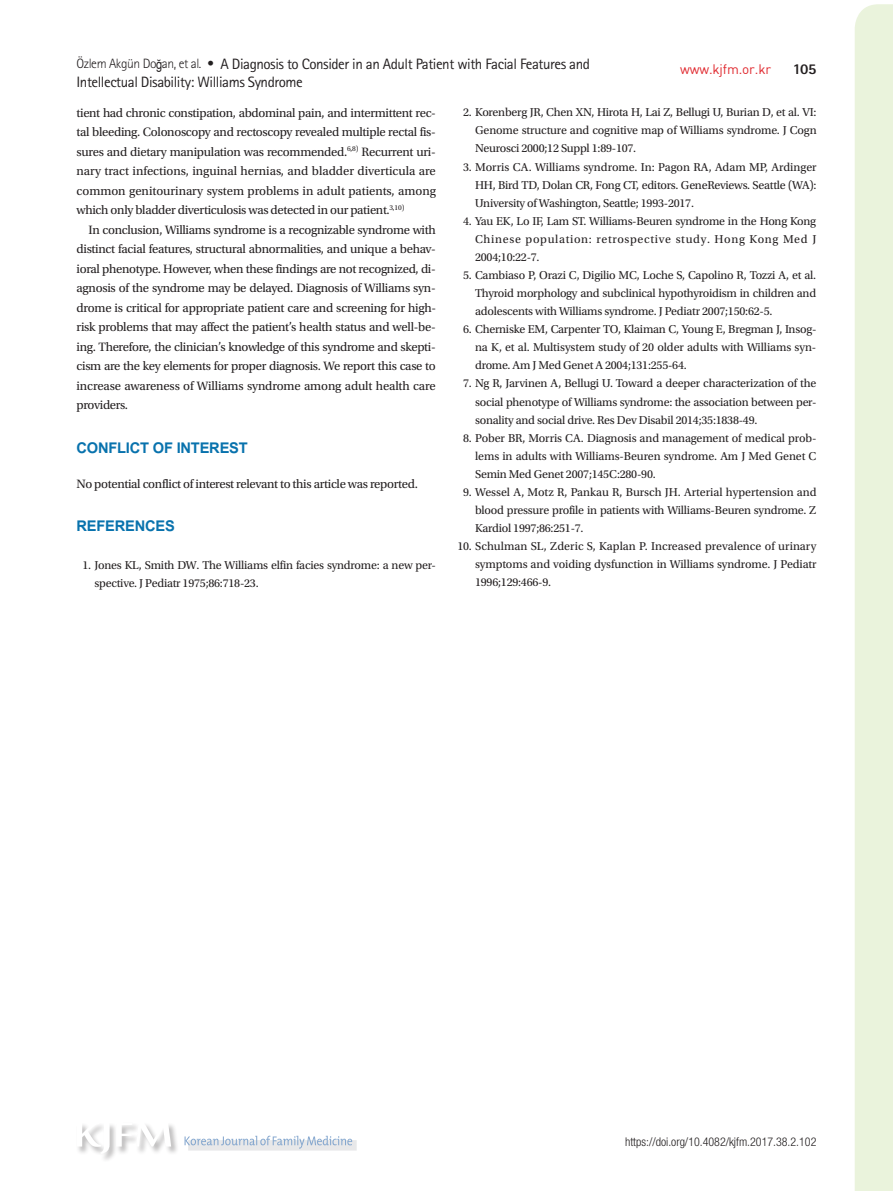
<style>
.page{position:relative;width:893px;height:1191px;background:#fff}
.page>*{position:absolute;margin:0;border:0;box-sizing:border-box;transform-origin:0 0}
.t1{font:700 20.4px "Utsaah";letter-spacing:-.01em;color:#0872ad}
.t2{font:15px/18px "Rotis Sans Serif Std";letter-spacing:-.03em;color:#231f20}
.t3{font:800 15px "Rotis Sans Serif Std";color:#231f20}
.t4{font:13.5px "Dinreg";letter-spacing:-.01em;color:#e02a30}
.t5{font:12.75px/19.5px "Utopia Std";letter-spacing:-.025em;color:#231f20;text-align:justify}
.t6{font:12px/18px "Utopia Std";letter-spacing:-.02em;color:#231f20;text-align:justify}
.t7{font:300 condensed 12px "Helvetica Neue LT Std";color:#231f20}
.s1{font-weight:300;font-size:13.5px}
.s2{font-family:"Arial Narrow";font-size:13.5px}
</style>
<div class="page">
<div style="left:855px;top:4px;width:38px;height:1187px;background:#eaf3dc"></div>
<div style="left:188px;top:1140px;width:169px;height:10px;background:#e8e8e9"></div>
<svg style="left:185px;top:1135px;width:167px;height:13px"></svg>
<div style="left:76px;top:1122px;width:104px;height:40px;background:#231f20;opacity:.3"></div>
<svg style="left:77px;top:1122px;width:94px;height:32px"></svg>
<p class="t2" style="left:77px;top:55px;width:515px"><span class="s1">Özlem Akgün Do</span><span class="s2">ğ</span><span class="s1">an, et al. •</span> A Diagnosis to Consider in an Adult Patient with Facial Features and<br>Intellectual Disability: Williams Syndrome</p>
<p class="t4" style="left:680px;top:61px;width:93px">www.kjfm.or.kr</p>
<p class="t3" style="left:793px;top:60px;width:25px">105</p>
<p class="t5" style="left:77px;top:103px;width:361px">tient had chronic constipation, abdominal pain, and intermittent rec&shy;tal bleeding. Colonoscopy and rectoscopy revealed multiple rectal fis&shy;sures and dietary manipulation was recommended.<sup>6,8)</sup> Recurrent uri&shy;nary tract infections, inguinal hernias, and bladder diverticula are common genitourinary system problems in adult patients, among which only bladder diverticulosis was detected in our patient.<sup>3,10)</sup></p>
<p class="t5" style="left:77px;top:220px;width:361px;text-indent:12px">In conclusion, Williams syndrome is a recognizable syndrome with distinct facial features, structural abnormalities, and unique a behav&shy;ioral phenotype. However, when these findings are not recognized, di&shy;agnosis of the syndrome may be delayed. Diagnosis of Williams syn&shy;drome is critical for appropriate patient care and screening for high&shy;risk problems that may affect the patient’s health status and well-be&shy;ing. Therefore, the clinician’s knowledge of this syndrome and skepti&shy;cism are the key elements for proper diagnosis. We report this case to increase awareness of Williams syndrome among adult health care providers.</p>
<h1 class="t1" style="left:77px;top:438px;width:20px">CONFLI</h1>
<h1 class="t1" style="left:130px;top:438px;width:57px">CTOF INTEREST</h1>
<p class="t5" style="left:77px;top:474px;width:343px">No potential conflict of interest relevant to this article was reported.</p>
<h1 class="t1" style="left:77px;top:516px;width:100px">References</h1>
<p class="t6" style="left:95px;top:556px;width:343px;text-indent:-12px">1. Jones KL, Smith DW. The Williams elfin facies syndrome: a new per&shy;spective. J Pediatr 1975;86:718-23.</p>
<p class="t6" style="left:475px;top:104px;width:343px;text-indent:-12px">2. Korenberg JR, Chen XN, Hirota H, Lai Z, Bellugi U, Burian D, et al. VI:<br>Genome structure and cognitive map of Williams syndrome. J Cogn Neurosci 2000;12 Suppl 1:89-107.</p>
<p class="t6" style="left:475px;top:158px;width:343px;text-indent:-12px">3. Morris CA. Williams syndrome. In: Pagon RA, Adam MP, Ardinger HH, Bird TD, Dolan CR, Fong CT, editors. GeneReviews. Seattle (WA):<br>University of Washington, Seattle; 1993-2017.</p>
<p class="t6" style="left:475px;top:212px;width:343px;text-indent:-12px">4. Yau EK, Lo IF, Lam ST. Williams-Beuren syndrome in the Hong Kong Chinese population: retrospective study. Hong Kong Med J 2004;10:22-7.</p>
<p class="t6" style="left:475px;top:266px;width:343px;text-indent:-12px">5. Cambiaso P, Orazi C, Digilio MC, Loche S, Capolino R, Tozzi A, et al.<br>Thyroid morphology and subclinical hypothyroidism in children and adolescents with Williams syndrome. J Pediatr 2007;150:62-5.</p>
<p class="t6" style="left:475px;top:320px;width:343px;text-indent:-12px">6. Cherniske EM, Carpenter TO, Klaiman C, Young E, Bregman J, Insog&shy;na K, et al. Multisystem study of 20 older adults with Williams syn&shy;drome. Am J Med Genet A 2004;131:255-64.</p>
<p class="t6" style="left:475px;top:375px;width:343px;text-indent:-12px">7. Ng R, Jarvinen A, Bellugi U. Toward a deeper characterization of the social phenotype of Williams syndrome: the association between per&shy;sonality and social drive. Res Dev Disabil 2014;35:1838-49.</p>
<p class="t6" style="left:475px;top:429px;width:343px;text-indent:-12px">8. Pober BR, Morris CA. Diagnosis and management of medical prob&shy;lems in adults with Williams-Beuren syndrome. Am J Med Genet C Semin Med Genet 2007;145C:280-90.</p>
<p class="t6" style="left:475px;top:483px;width:343px;text-indent:-12px">9. Wessel A, Motz R, Pankau R, Bursch JH. Arterial hypertension and blood pressure profile in patients with Williams-Beuren syndrome. Z Kardiol 1997;86:251-7.</p>
<p class="t6" style="left:475px;top:537px;width:343px;text-indent:-18px">10. Schulman SL, Zderic S, Kaplan P. Increased prevalence of urinary symptoms and voiding dysfunction in Williams syndrome. J Pediatr 1996;129:466-9.</p>
<p class="t7" style="left:625px;top:1134px;width:193px">https://doi.org/10.4082/kjfm.2017.38.2.102</p>
</div>
